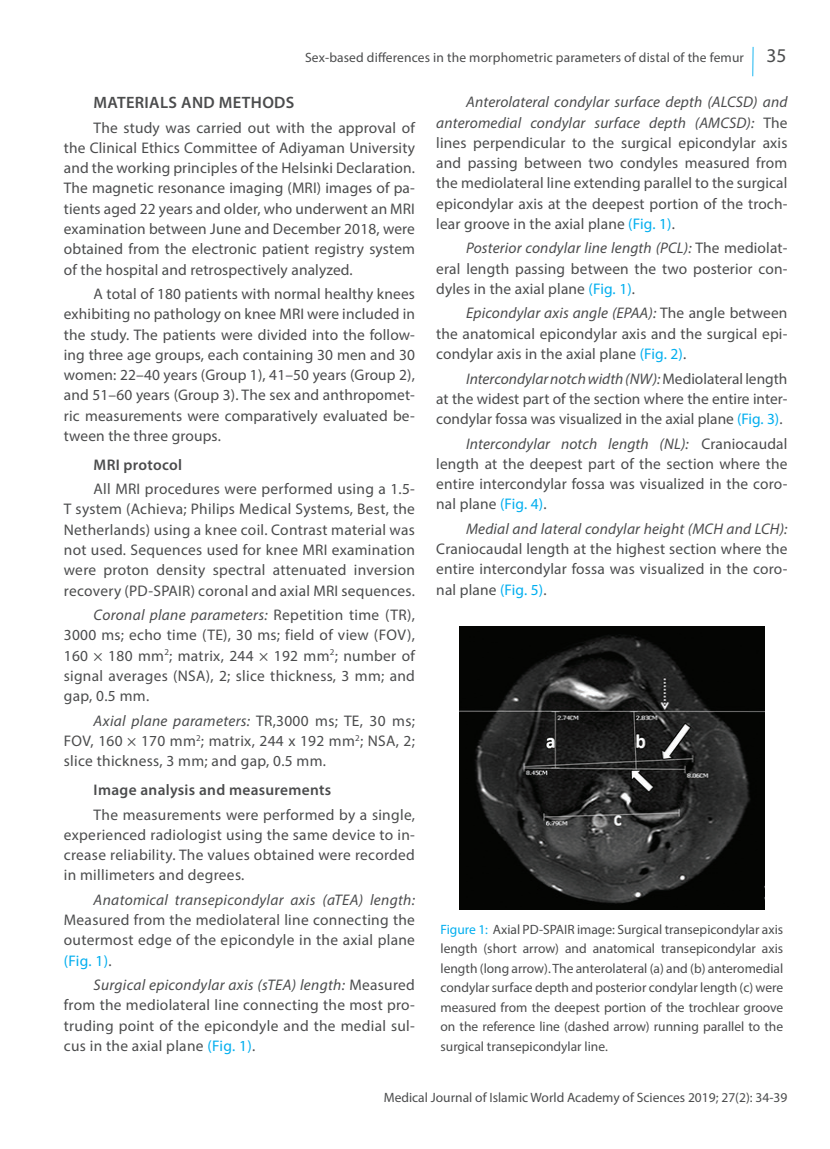
<style>
.page{position:relative;width:830px;height:1149px;background:#fff}
.page>*{position:absolute;margin:0;border:0;box-sizing:border-box;transform-origin:0 0}
.t1{font:600 16.5px "Myriad Pro";letter-spacing:.02em;color:#4b4c4d}
.t2{font:15.3px/20.2px "Myriad Pro";letter-spacing:.01em;color:#4b4c4d;text-align:justify}
.t3{font:italic 15.3px "Myriad Pro";letter-spacing:.01em;color:#4b4c4d}
.t4{font:600 15.3px "Myriad Pro";letter-spacing:.02em;color:#4b4c4d}
.t5{font:13.5px/19.5px "Myriad Pro";color:#4b4c4d;text-align:justify}
.s1{font-size:19.5px}
.s2{font-style:italic}
.s3{color:#00aeef}
</style>
<div class="page">
<hr style="left:751px;top:47px;width:2px;height:29px;background:#00aeef">
<img style="left:459px;top:626px;width:304px;height:282px">
<p class="t5" style="left:305px;top:48px;width:483px">Sex-based differences in the morphometric parameters of distal of the femur <span class="s1">35</span></p>
<p class="t1" style="left:94px;top:92px;width:202px">MATERIALS AND METHODS</p>
<p class="t2" style="left:64px;top:117px;width:352px;text-indent:30px">The study was carried out with the approval of the Clinical Ethics Committee of Adiyaman University and the working principles of the Helsinki Declaration.<br>The magnetic resonance imaging (MRI) images of pa&shy;tients aged 22 years and older, who underwent an MRI examination between June and December 2018, were obtained from the electronic patient registry system of the hospital and retrospectively analyzed.</p>
<p class="t2" style="left:64px;top:283px;width:352px;text-indent:30px">A total of 180 patients with normal healthy knees exhibiting no pathology on knee MRI were included in the study. The patients were divided into the follow&shy;ing three age groups, each containing 30 men and 30 women: 22–40 years (Group 1), 41–50 years (Group 2), and 51–60 years (Group 3). The sex and anthropomet&shy;ric measurements were comparatively evaluated be&shy;tween the three groups.</p>
<p class="t4" style="left:94px;top:454px;width:90px">MRI protocol</p>
<p class="t2" style="left:64px;top:478px;width:352px;text-indent:30px">All MRI procedures were performed using a 1.5- T system (Achieva; Philips Medical Systems, Best, the Netherlands) using a knee coil. Contrast material was not used. Sequences used for knee MRI examination were proton density spectral attenuated inversion recovery (PD-SPAIR) coronal and axial MRI sequences.</p>
<p class="t2" style="left:64px;top:604px;width:352px;text-indent:30px"><span class="s2">Coronal plane parameters:</span> Repetition time (TR), 3000 ms; echo time (TE), 30 ms; field of view (FOV), 160 × 180 mm<sup>2</sup>; matrix, 244 × 192 mm<sup>2</sup>; number of signal averages (NSA), 2; slice thickness, 3 mm; and gap, 0.5 mm.</p>
<p class="t2" style="left:64px;top:710px;width:352px;text-indent:30px"><span class="s2">Axial plane parameters:</span> TR,3000 ms; TE, 30 ms; FOV, 160 × 170 mm<sup>2</sup>; matrix, 244 x 192 mm<sup>2</sup>; NSA, 2; slice thickness, 3 mm; and gap, 0.5 mm.</p>
<p class="t4" style="left:94px;top:779px;width:239px">Image analysis and measurements</p>
<p class="t2" style="left:64px;top:803px;width:352px;text-indent:30px">The measurements were performed by a single, experienced radiologist using the same device to in&shy;crease reliability. The values obtained were recorded in millimeters and degrees.</p>
<p class="t3" style="left:94px;top:889px;width:323px">Anatomical transepicondylar axis (aTEA) length:</p>
<p class="t2" style="left:64px;top:909px;width:352px">Measured from the mediolateral line connecting the outermost edge of the epicondyle in the axial plane <span class="s3">(Fig. 1)</span>.</p>
<p class="t2" style="left:64px;top:974px;width:352px;text-indent:30px"><span class="s2">Surgical epicondylar axis (sTEA) length:</span> Measured from the mediolateral line connecting the most pro&shy;truding point of the epicondyle and the medial sul&shy;cus in the axial plane <span class="s3">(Fig. 1)</span>.</p>
<p class="t2" style="left:436px;top:92px;width:352px;text-indent:30px"><span class="s2">Anterolateral condylar surface depth (ALCSD) and anteromedial condylar surface depth (AMCSD):</span> The lines perpendicular to the surgical epicondylar axis and passing between two condyles measured from the mediolateral line extending parallel to the surgical epicondylar axis at the deepest portion of the troch&shy;lear groove in the axial plane <span class="s3">(Fig. 1)</span>.</p>
<p class="t2" style="left:436px;top:238px;width:352px;text-indent:30px"><span class="s2">Posterior condylar line length (PCL):</span> The mediolat&shy;eral length passing between the two posterior con&shy;dyles in the axial plane <span class="s3">(Fig. 1)</span>.</p>
<p class="t2" style="left:436px;top:303px;width:352px;text-indent:30px"><span class="s2">Epicondylar axis angle (EPAA):</span> The angle between the anatomical epicondylar axis and the surgical epi&shy;condylar axis in the axial plane <span class="s3">(Fig. 2)</span>.</p>
<p class="t2" style="left:436px;top:368px;width:352px;text-indent:30px"><span class="s2">Intercondylar notch width (NW):</span> Mediolateral length at the widest part of the section where the entire inter&shy;condylar fossa was visualized in the axial plane <span class="s3">(Fig. 3)</span>.</p>
<p class="t2" style="left:436px;top:433px;width:352px;text-indent:30px"><span class="s2">Intercondylar notch length (NL):</span> Craniocaudal length at the deepest part of the section where the entire intercondylar fossa was visualized in the coro&shy;nal plane <span class="s3">(Fig. 4)</span>.</p>
<p class="t3" style="left:466px;top:519px;width:323px">Medial and lateral condylar height (MCH and LCH):</p>
<p class="t2" style="left:436px;top:538px;width:352px">Craniocaudal length at the highest section where the entire intercondylar fossa was visualized in the coro&shy;nal plane <span class="s3">(Fig. 5)</span>.</p>
<p class="t5" style="left:440px;top:918px;width:344px"><span class="s3">Figure 1:</span> Axial PD-SPAIR image: Surgical transepicondylar axis length (short arrow) and anatomical transepicondylar axis length (long arrow). The anterolateral (a) and (b) anteromedial condylar surface depth and posterior condylar length (c) were measured from the deepest portion of the trochlear groove on the reference line (dashed arrow) running parallel to the surgical transepicondylar line.</p>
<p class="t5" style="left:383px;top:1086px;width:405px">Medical Journal of Islamic World Academy of Sciences 2019; 27(2): 34-39</p>
</div>
